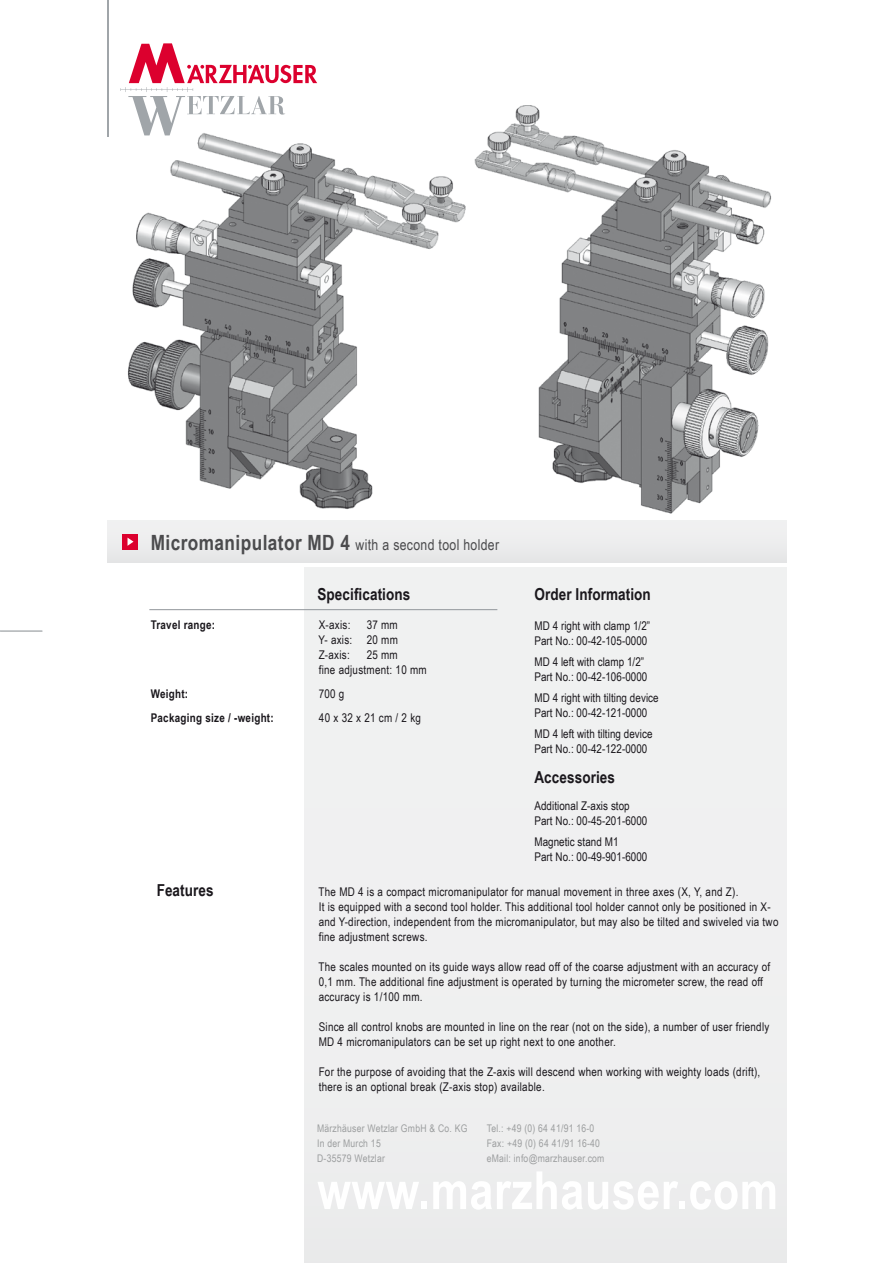
<style>
.page{position:relative;width:893px;height:1263px;background:#fff}
.page>*{position:absolute;margin:0;border:0;box-sizing:border-box;transform-origin:0 0}
.t1{font:700 16.5px "Arial Narrow";letter-spacing:.005em;color:#1a171c}
.t2{font:15px "Arial Narrow";letter-spacing:.02em;color:#4b4b4d}
.t3{font:12px/15px "Arial Narrow";letter-spacing:.025em;color:#1a171c}
.t4{font:12px/15px "Arial Narrow";letter-spacing:.005em;color:#1a171c}
.t5{font:700 12px "Arial Narrow";letter-spacing:.025em;color:#1a171c}
.t6{font:10.5px/15px "Arial Narrow";letter-spacing:.025em;color:#9c9e9f}
.s1{font-weight:700;font-size:21px}
</style>
<div class="page">
<div style="left:304px;top:567px;width:482px;height:696px;background:#f0f0f1"></div>
<hr style="left:0;top:630px;width:42px;height:1px;background:#969b9f">
<hr style="left:107px;top:0;width:1px;height:136px;background:#a0a5a9">
<div style="left:108px;top:520px;width:679px;height:42px;background:#edeeee"></div>
<div style="left:122px;top:534px;width:16px;height:15px;background:#dc002e"></div>
<svg style="left:128px;top:538px;width:6px;height:8px"></svg>
<svg style="left:318px;top:1182px;width:101px;height:27px"></svg>
<div style="left:421px;top:1202px;width:6px;height:7px;background:#fff"></div>
<svg style="left:434px;top:1172px;width:244px;height:37px"></svg>
<div style="left:679px;top:1202px;width:6px;height:7px;background:#fff"></div>
<svg style="left:690px;top:1181px;width:85px;height:28px"></svg>
<img style="left:128px;top:135px;width:338px;height:374px">
<svg style="left:120px;top:43px;width:197px;height:92px"></svg>
<hr style="left:149px;top:609px;width:348px;height:1px;background:#969b9f">
<img style="left:474px;top:105px;width:298px;height:409px">
<p class="t2" style="left:151px;top:534px;width:350px"><span class="s1">Micromanipulator MD 4</span> with a second tool holder</p>
<h1 class="t1" style="left:318px;top:581px;width:94px">Specifications</h1>
<p class="t5" style="left:151px;top:615px;width:66px">Travel range:</p>
<p class="t3" style="left:319px;top:616px;width:33px">X-axis:</p>
<p class="t3" style="left:319px;top:616px;width:81px;text-align:justify;text-indent:48px">37 mm Y- axis: 20 mm Z-axis:</p>
<p class="t3" style="left:319px;top:646px;width:110px;text-indent:48px">25 mm<br>fine adjustment: 10 mm</p>
<p class="t5" style="left:151px;top:684px;width:39px">Weight:</p>
<p class="t3" style="left:319px;top:685px;width:27px">700 g</p>
<p class="t5" style="left:151px;top:708px;width:125px">Packaging size / -weight:</p>
<p class="t3" style="left:319px;top:709px;width:104px">40 x 32 x 21 cm / 2 kg</p>
<h1 class="t1" style="left:534px;top:582px;width:118px">Order Information</h1>
<p class="t4" style="left:534px;top:618px;width:117px">MD 4 right with clamp 1/2”<br>Part No.: 00-42-105-0000</p>
<p class="t4" style="left:534px;top:654px;width:114px">MD 4 left with clamp 1/2”<br>Part No.: 00-42-106-0000</p>
<p class="t4" style="left:534px;top:690px;width:126px">MD 4 right with tilting device<br>Part No.: 00-42-121-0000</p>
<p class="t4" style="left:534px;top:726px;width:120px">MD 4 left with tilting device<br>Part No.: 00-42-122-0000</p>
<h1 class="t1" style="left:534px;top:765px;width:82px">Accessories</h1>
<p class="t4" style="left:534px;top:798px;width:114px">Additional Z-axis stop<br>Part No.: 00-45-201-6000</p>
<p class="t4" style="left:534px;top:834px;width:114px">Magnetic stand M1<br>Part No.: 00-49-901-6000</p>
<h1 class="t1" style="left:157px;top:877px;width:58px">Features</h1>
<p class="t3" style="left:319px;top:883px;width:461px">The MD 4 is a compact micromanipulator for manual movement in three axes (X, Y, and Z).<br>It is equipped with a second tool holder. This additional tool holder cannot only be positioned in X&shy;and Y-direction, independent from the micromanipulator, but may also be tilted and swiveled via two fine adjustment screws.</p>
<p class="t3" style="left:319px;top:958px;width:453px">The scales mounted on its guide ways allow read off of the coarse adjustment with an accuracy of<br>0,1 mm. The additional fine adjustment is operated by turning the micrometer screw, the read off accuracy is 1/100 mm.</p>
<p class="t3" style="left:319px;top:1018px;width:452px">Since all control knobs are mounted in line on the rear (not on the side), a number of user friendly<br>MD 4 micromanipulators can be set up right next to one another.</p>
<p class="t3" style="left:319px;top:1063px;width:443px">For the purpose of avoiding that the Z-axis will descend when working with weighty loads (drift), there is an optional break (Z-axis stop) available.</p>
<p class="t6" style="left:317px;top:1120px;width:152px">Märzhäuser Wetzlar GmbH &amp; Co. KG<br>In der Murch 15<br>D-35579 Wetzlar</p>
<p class="t6" style="left:487px;top:1120px;width:119px">Tel.: +49 (0) 64 41/91 16-0<br>Fax: +49 (0) 64 41/91 16-40 eMail: info@marzhauser.com</p>
</div>
